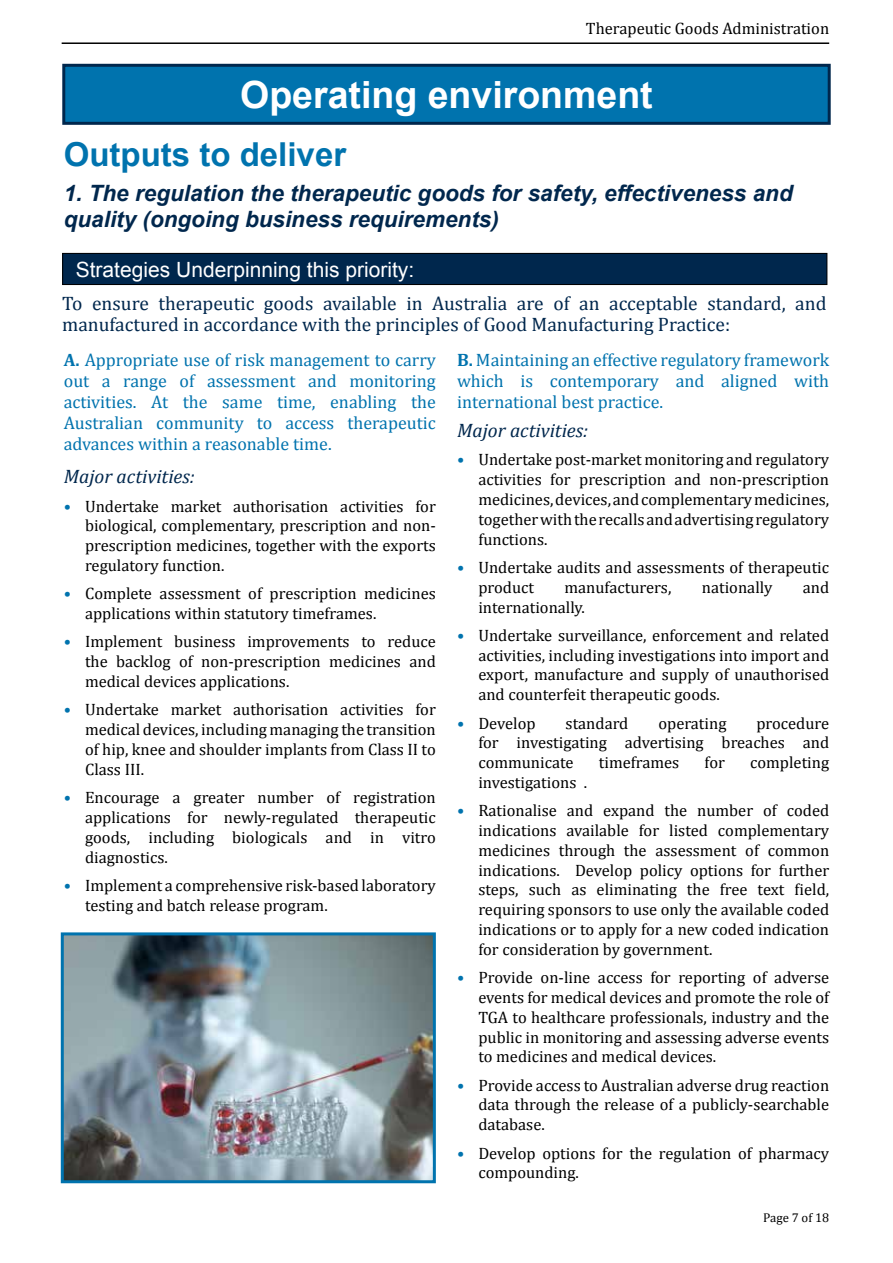
<style>
.page{position:relative;width:893px;height:1263px;background:#fff}
.page>*{position:absolute;margin:0;border:0;box-sizing:border-box;transform-origin:0 0}
.Head_1_Dark_Blue{font:700 37.5px "Arial";color:#fff}
.Head_1_Dark_Blue-2{font:700 33px "Arial";color:#0073ae}
.Subhead_spam_columns{font:italic 700 22.5px/26.2px "Arial";color:#00274d}
.t1{font:21px "Arial";color:#fff}
.Lead_Par_2_Light_Blu{font:19.5px/21px "Cambria";color:#00274d}
.Lead_Par_2_Light_Blu-2{font:italic 19.5px "Cambria";color:#00274d}
.Text_Head_2{font:italic 19.5px "Cambria";color:#00274d}
.Lead_Par_2_Light_Blu-3{font:18px/21px "Cambria";color:#0073ae;text-align:justify}
.t2{font:16.5px/19.8px "Cambria";color:#000;text-align:justify}
.t3{font:12.75px "Cambria";color:#000}
.s1{font-weight:700}
.s2{color:#0073ae}
</style>
<div class="page">
<hr style="left:62px;top:42px;width:767px;height:2px;background:#000">
<div style="left:64px;top:65px;width:765px;height:58px;background:#0073ae"></div>
<div style="left:62px;top:64px;width:769px;height:61px;border:3px solid #00274d"></div>
<div style="left:63px;top:253px;width:764px;height:32px;background:#00274d"></div>
<div style="left:62px;top:253px;width:765px;height:32px;border:1px solid #000"></div>
<img style="left:65px;top:936px;width:367px;height:243px">
<div style="left:61px;top:932px;width:375px;height:251px;border:3px solid #0073ae"></div>
<p class="t2" style="left:586px;top:19px;width:245px">Therapeutic Goods Administration</p>
<h3 class="Head_1_Dark_Blue" style="left:240px;top:70px;width:414px">Operating environment</h3>
<h3 class="Head_1_Dark_Blue-2" style="left:64px;top:132px;width:284px">Outputs to deliver</h3>
<h4 class="Subhead_spam_columns" style="left:64px;top:180px;width:730px">1. The regulation the therapeutic goods for safety, effectiveness and quality (ongoing business requirements)</h4>
<p class="t1" style="left:76px;top:255px;width:340px">Strategies Underpinning this priority:</p>
<h5 class="Lead_Par_2_Light_Blu" style="left:62px;top:292px;width:766px">To ensure therapeutic goods available in Australia are of an acceptable standard, and manufactured in accordance with the principles of Good Manufacturing Practice:</h5>
<h5 class="Lead_Par_2_Light_Blu-3" style="left:64px;top:349px;width:374px"><span class="s1">A.</span> Appropriate use of risk management to carry out a range of assessment and monitoring activities. At the same time, enabling the Australian community to access therapeutic advances within a reasonable time.</h5>
<h5 class="Lead_Par_2_Light_Blu-2" style="left:64px;top:463px;width:133px">Major activities:</h5>
<p class="t2" style="left:85px;top:496px;width:352px;text-indent:-21px"><span class="s2">•</span> Undertake market authorisation activities for biological, complementary, prescription and non&shy;prescription medicines, together with the exports regulatory function.</p>
<p class="t2" style="left:85px;top:584px;width:352px;text-indent:-21px"><span class="s2">•</span> Complete assessment of prescription medicines applications within statutory timeframes.</p>
<p class="t2" style="left:85px;top:632px;width:352px;text-indent:-21px"><span class="s2">•</span> Implement business improvements to reduce the backlog of non-prescription medicines and medical devices applications.</p>
<p class="t2" style="left:85px;top:700px;width:352px;text-indent:-21px"><span class="s2">•</span> Undertake market authorisation activities for medical devices, including managing the transition of hip, knee and shoulder implants from Class II to Class III.</p>
<p class="t2" style="left:85px;top:787px;width:352px;text-indent:-21px"><span class="s2">•</span> Encourage a greater number of registration applications for newly-regulated therapeutic goods, including biologicals and in vitro diagnostics.</p>
<p class="t2" style="left:85px;top:875px;width:352px;text-indent:-21px"><span class="s2">•</span> Implement a comprehensive risk-based laboratory testing and batch release program.</p>
<h5 class="Lead_Par_2_Light_Blu-3" style="left:457px;top:349px;width:374px"><span class="s1">B.</span> Maintaining an effective regulatory framework which is contemporary and aligned with international best practice.</h5>
<p class="Text_Head_2" style="left:457px;top:417px;width:133px">Major activities:</p>
<p class="t2" style="left:478px;top:450px;width:352px;text-indent:-21px"><span class="s2">•</span> Undertake post-market monitoring and regulatory activities for prescription and non-prescription medicines, devices, and complementary medicines, together with the recalls and advertising regulatory functions.</p>
<p class="t2" style="left:478px;top:557px;width:352px;text-indent:-21px"><span class="s2">•</span> Undertake audits and assessments of therapeutic product</p>
<p class="t2" style="left:564px;top:577px;width:108px">manufacturers,</p>
<p class="t2" style="left:702px;top:577px;width:72px">nationally</p>
<p class="t2" style="left:803px;top:577px;width:28px">and</p>
<p class="t2" style="left:478px;top:597px;width:108px">internationally.</p>
<p class="t2" style="left:478px;top:625px;width:352px;text-indent:-21px"><span class="s2">•</span> Undertake surveillance, enforcement and related activities, including investigations into import and export, manufacture and supply of unauthorised and counterfeit therapeutic goods.</p>
<p class="t2" style="left:457px;top:713px;width:80px"><span class="s2">•</span> Develop</p>
<p class="t2" style="left:566px;top:713px;width:64px">standard</p>
<p class="t2" style="left:658px;top:713px;width:70px">operating</p>
<p class="t2" style="left:478px;top:713px;width:352px;text-indent:278px">procedure for investigating advertising breaches and communicate</p>
<p class="t2" style="left:599px;top:752px;width:82px">timeframes</p>
<p class="t2" style="left:704px;top:752px;width:22px">for</p>
<p class="t2" style="left:750px;top:752px;width:80px">completing</p>
<p class="t2" style="left:478px;top:772px;width:110px">investigations .</p>
<p class="t2" style="left:478px;top:801px;width:352px;text-indent:-21px"><span class="s2">•</span> Rationalise and expand the number of coded indications available for listed complementary medicines through the assessment of common indications. Develop policy options for further steps, such as eliminating the free text field, requiring sponsors to use only the available coded indications or to apply for a new coded indication for consideration by government.</p>
<p class="t2" style="left:478px;top:967px;width:352px;text-indent:-21px"><span class="s2">•</span> Provide on-line access for reporting of adverse events for medical devices and promote the role of TGA to healthcare professionals, industry and the public in monitoring and assessing adverse events to medicines and medical devices.</p>
<p class="t2" style="left:478px;top:1075px;width:352px;text-indent:-21px"><span class="s2">•</span> Provide access to Australian adverse drug reaction data through the release of a publicly-searchable database.</p>
<p class="t2" style="left:478px;top:1143px;width:352px;text-indent:-21px"><span class="s2">•</span> Develop options for the regulation of pharmacy compounding.</p>
<p class="t3" style="left:763px;top:1210px;width:67px">Page 7 of 18</p>
</div>
